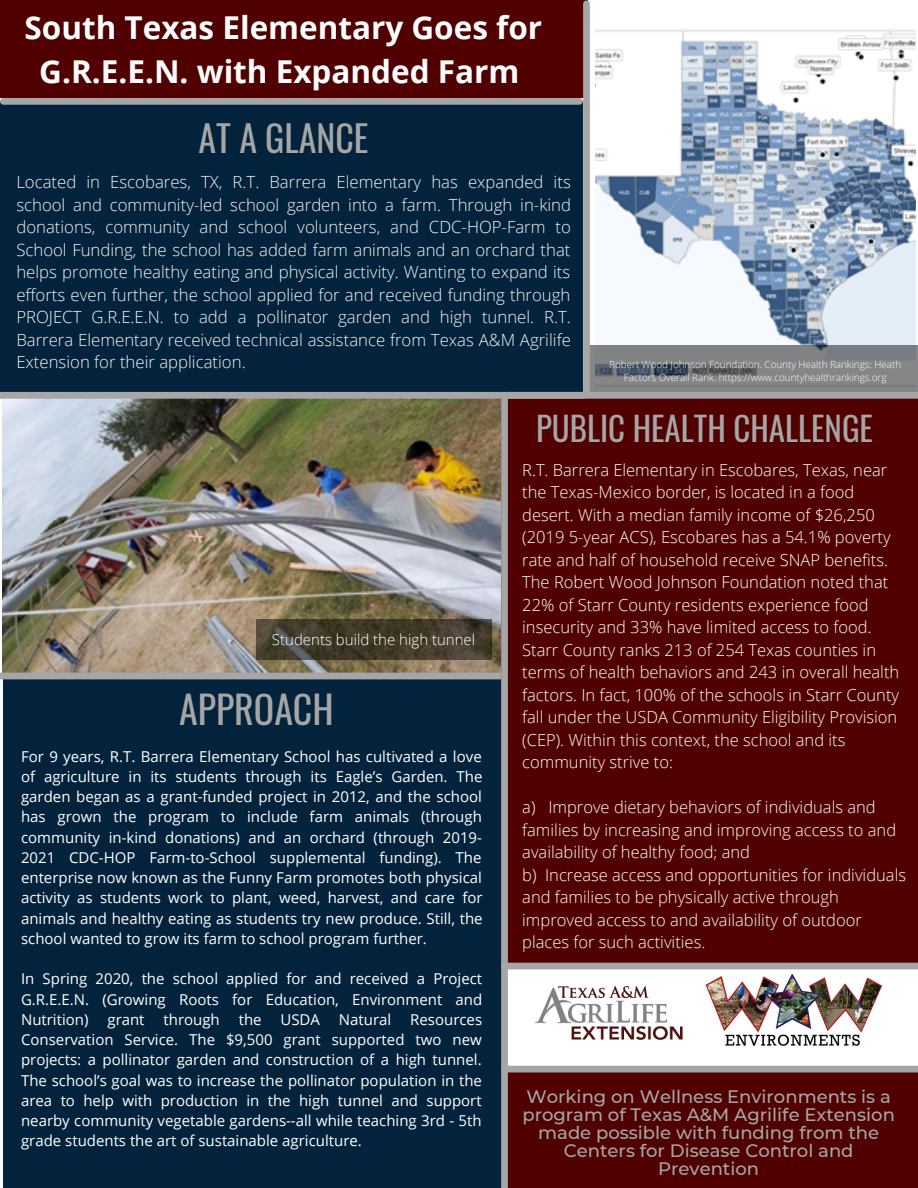
<style>
.page{position:relative;width:918px;height:1188px;background:#fff}
.page>*{position:absolute;margin:0;border:0;box-sizing:border-box;transform-origin:0 0}
.t1{font:37.95px "Oswald";color:#a6a6a6}
.t2{font:36px "Oswald";color:#a6a6a6}
.t3{font:33px "Oswald";color:#a6a6a6}
.t4{font:700 31.5px/43.8px "Open Sans";color:#fff;text-align:center}
.t5{font:500 18px/18px "Montserrat";color:#a6a6a6;text-align:center}
.t6{font:300 16.8px/22.5px "Open Sans";color:#f6f6f6;text-align:justify}
.t7{font:300 16.5px/22.5px "Open Sans";color:#fff}
.t8{font:15px/20.2px "Open Sans";color:#fff;text-align:justify}
.t9{font:300 15px "Open Sans";color:#fff}
.t10{font:300 9.9px/13.2px "Open Sans";color:#fcfcfc;text-align:center}
</style>
<div class="page">
<div style="left:3px;top:676px;width:500px;height:512px;background:#02233b"></div>
<div style="left:503px;top:1069px;width:415px;height:119px;background:#500000"></div>
<img style="left:3px;top:399px;width:498px;height:274px">
<div style="left:0;top:0;width:587px;height:98px;background:#500000"></div>
<div style="left:0;top:101px;width:583px;height:293px;background:#02233b"></div>
<img style="left:705px;top:975px;width:177px;height:71px">
<img style="left:527px;top:969px;width:167px;height:71px">
<div style="left:505px;top:1066px;width:413px;height:6px;background:#a6a6a6"></div>
<div style="left:0;top:673px;width:918px;height:6px;background:#a6a6a6"></div>
<div style="left:501px;top:396px;width:417px;height:570px;background:#500000"></div>
<div style="left:0;top:392px;width:584px;height:7px;background:#a6a6a6"></div>
<img style="left:596px;top:29px;width:319px;height:316px">
<svg style="left:590px;top:345px;width:328px;height:47px;background:#7b7d7f"></svg>
<div style="left:3px;top:98px;width:576px;height:7px;background:#a6a6a6"></div>
<div style="left:583px;top:4px;width:7px;height:388px;background:#a6a6a6"></div>
<svg style="left:256px;top:620px;width:235px;height:40px;background:#443d2d"></svg>
<div style="left:501px;top:396px;width:7px;height:792px;background:#a6a6a6"></div>
<div style="left:507px;top:392px;width:411px;height:7px;background:#a6a6a6"></div>
<div style="left:504px;top:963px;width:414px;height:6px;background:#a6a6a6"></div>
<p class="t4" style="left:25px;top:5px;width:519px">South Texas Elementary Goes for<br>G.R.E.E.N. with Expanded Farm</p>
<p class="t2" style="left:199px;top:110px;width:171px">AT A GLANCE</p>
<p class="t6" style="left:16px;top:170px;width:556px">Located in Escobares, TX, R.T. Barrera Elementary has expanded its school and community-led school garden into a farm. Through in-kind donations, community and school volunteers, and CDC-HOP-Farm to School Funding, the school has added farm animals and an orchard that helps promote healthy eating and physical activity. Wanting to expand its efforts even further, the school applied for and received funding through PROJECT G.R.E.E.N. to add a pollinator garden and high tunnel. R.T.<br>Barrera Elementary received technical assistance from Texas A&amp;M Agrilife Extension for their application.</p>
<p class="t10" style="left:609px;top:358px;width:293px">Robert Wood Johnson Foundation. County Health Rankings: Heath<br>Factors Overall Rank. https://www.countyhealthrankings.org</p>
<p class="t9" style="left:272px;top:629px;width:205px">Students build the high tunnel</p>
<p class="t1" style="left:179px;top:680px;width:156px">APPROACH</p>
<p class="t8" style="left:21px;top:746px;width:463px">For 9 years, R.T. Barrera Elementary School has cultivated a love of agriculture in its students through its Eagle’s Garden. The garden began as a grant-funded project in 2012, and the school has grown the program to include farm animals (through community in-kind donations) and an orchard (through 2019- 2021 CDC-HOP Farm-to-School supplemental funding). The enterprise now known as the Funny Farm promotes both physical activity as students work to plant, weed, harvest, and care for animals and healthy eating as students try new produce. Still, the school wanted to grow its farm to school program further.</p>
<p class="t8" style="left:21px;top:968px;width:463px">In Spring 2020, the school applied for and received a Project G.R.E.E.N. (Growing Roots for Education, Environment and Nutrition)</p>
<p class="t8" style="left:107px;top:1009px;width:39px">grant</p>
<p class="t8" style="left:164px;top:1009px;width:58px">through</p>
<p class="t8" style="left:239px;top:1009px;width:24px">the</p>
<p class="t8" style="left:281px;top:1009px;width:41px">USDA</p>
<p class="t8" style="left:339px;top:1009px;width:54px">Natural</p>
<p class="t8" style="left:21px;top:1009px;width:463px;text-indent:389px">Resources Conservation Service. The $9,500 grant supported two new projects: a pollinator garden and construction of a high tunnel.<br>The school’s goal was to increase the pollinator population in the area to help with production in the high tunnel and support nearby community vegetable gardens--all while teaching 3rd - 5th grade students the art of sustainable agriculture.</p>
<p class="t3" style="left:536px;top:403px;width:338px">PUBLIC HEALTH CHALLENGE</p>
<p class="t7" style="left:522px;top:458px;width:379px">R.T. Barrera Elementary in Escobares, Texas, near the Texas-Mexico border, is located in a food desert. With a median family income of $26,250 (2019 5-year ACS), Escobares has a 54.1% poverty rate and half of household receive SNAP benefits.<br>The Robert Wood Johnson Foundation noted that 22% of Starr County residents experience food insecurity and 33% have limited access to food.<br>Starr County ranks 213 of 254 Texas counties in terms of health behaviors and 243 in overall health factors. In fact, 100% of the schools in Starr County fall under the USDA Community Eligibility Provision (CEP). Within this context, the school and its community strive to:</p>
<p class="t7" style="left:522px;top:796px;width:375px">a) Improve dietary behaviors of individuals and families by increasing and improving access to and availability of healthy food; and</p>
<p class="t7" style="left:522px;top:863px;width:385px">b) Increase access and opportunities for individuals and families to be physically active through improved access to and availability of outdoor places for such activities.</p>
<p class="t5" style="left:522px;top:1088px;width:374px">Working on Wellness Environments is a program of Texas A&amp;M Agrilife Extension made possible with funding from the<br>Centers for Disease Control and<br>Prevention</p>
</div>
